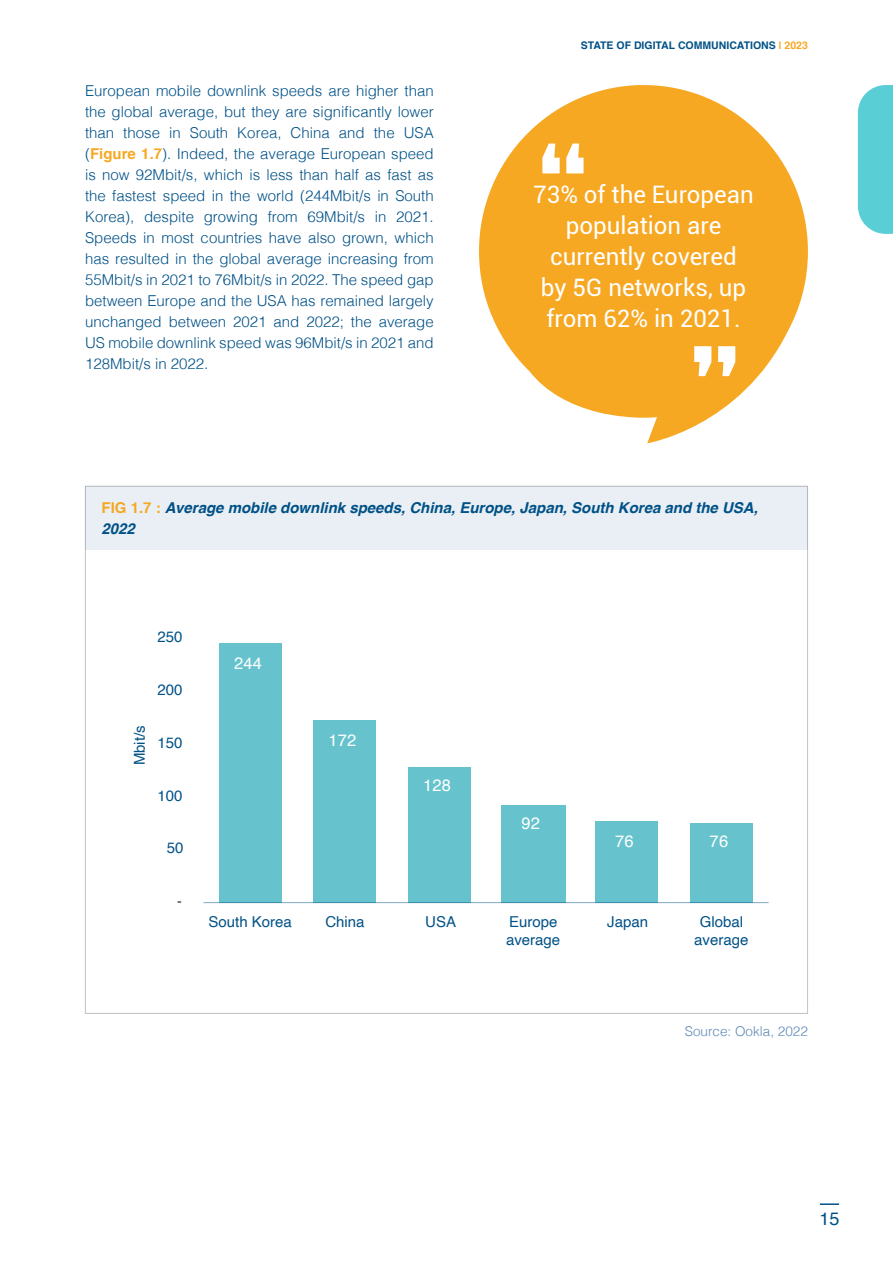
<style>
.page{position:relative;width:893px;height:1263px;background:#fff}
.page>*{position:absolute;margin:0;border:0;box-sizing:border-box;transform-origin:0 0}
.t1{font:24px/30.9px "Roboto";color:#fff;text-align:center}
.t2{font:18px "Helvetica";color:#005187}
.t3{font:16.5px "Helvetica";letter-spacing:.015em;color:#fff}
.t4{font:16.05px "Franklin Gothic";color:#020203}
.t5{font:300 15px/21px "Helvetica";color:#005187;text-align:justify}
.t6{font:italic 700 15px/21px "Helvetica";color:#005187}
.t7{font:15px/18px "Helvetica";color:#025287}
.t8{font:300 13.5px "Helvetica";color:#5d89b5}
.t9{font:700 10.5px "Helvetica";color:#005187}
.s1{font-weight:700;color:#f7a823}
.s2{color:#f7a823}
.s3{font-style:normal;color:#f7a823}
</style>
<div class="page">
<svg style="left:858px;top:85px;width:35px;height:149px;background:#63d1d7"></svg>
<svg style="left:820px;top:1203px;width:19px;height:2px"></svg>
<div style="left:85px;top:486px;width:723px;height:528px;background:#fff;border:1px solid #c3c1c3"></div>
<div style="left:85px;top:486px;width:723px;height:64px;background:#e9eff4"></div>
<div style="left:690px;top:823px;width:63px;height:80px;background:#66c3cd"></div>
<div style="left:596px;top:821px;width:62px;height:82px;background:#66c3cd"></div>
<div style="left:501px;top:805px;width:64px;height:98px;background:#66c3cd"></div>
<div style="left:408px;top:767px;width:63px;height:136px;background:#66c3cd"></div>
<div style="left:314px;top:720px;width:62px;height:183px;background:#66c3cd"></div>
<div style="left:219px;top:644px;width:63px;height:259px;background:#66c3cd"></div>
<hr style="left:203px;top:902px;width:566px;height:1px;background:#025287">
<svg style="left:479px;top:85px;width:329px;height:358px;fill:#f7a823"></svg>
<svg style="left:542px;top:144px;width:18px;height:29px"></svg>
<svg style="left:566px;top:144px;width:18px;height:29px"></svg>
<svg style="left:718px;top:346px;width:17px;height:30px"></svg>
<svg style="left:694px;top:346px;width:17px;height:30px"></svg>
<div style="left:625px;top:354px;width:6px;height:7px;background:#f7a823;border-radius:50%"></div>
<div style="left:640px;top:354px;width:7px;height:7px;background:#f7a823;border-radius:50%"></div>
<div style="left:656px;top:354px;width:6px;height:7px;background:#f7a823;border-radius:50%"></div>
<p class="t5" style="left:85px;top:79px;width:350px">European mobile downlink speeds are higher than the global average, but they are significantly lower than those in South Korea, China and the USA (<span class="s1">Figure 1.7</span>). Indeed, the average European speed is now 92Mbit/s, which is less than half as fast as the fastest speed in the world (244Mbit/s in South Korea), despite growing from 69Mbit/s in 2021.<br>Speeds in most countries have also grown, which has resulted in the global average increasing from 55Mbit/s in 2021 to 76Mbit/s in 2022. The speed gap between Europe and the USA has remained largely unchanged between 2021 and 2022; the average US mobile downlink speed was 96Mbit/s in 2021 and 128Mbit/s in 2022.</p>
<p class="t9" style="left:581px;top:37px;width:229px">STATE OF DIGITAL COMMUNICATIONS <span class="s2">| 2023</span></p>
<h1 class="t1" style="left:533px;top:178px;width:222px">73% of the European population are currently covered<br>by 5G networks, up from 62% in 2021.</h1>
<p class="t6" style="left:102px;top:497px;width:658px"><span class="s3">FIG 1.7 :</span> Average mobile downlink speeds, China, Europe, Japan, South Korea and the USA,<br>2022</p>
<p class="t7" style="left:158px;top:628px;width:27px">250</p>
<p class="t7" style="left:131px;top:765px;width:42px;rotate:-90deg">Mbit/s</p>
<p class="t7" style="left:158px;top:681px;width:27px">200</p>
<p class="t7" style="left:158px;top:734px;width:27px">150</p>
<p class="t7" style="left:158px;top:787px;width:27px">100</p>
<p class="t7" style="left:167px;top:840px;width:18px">50</p>
<p class="t4" style="left:178px;top:891px;width:6px">-</p>
<p class="t3" style="left:234px;top:650px;width:29px">244</p>
<p class="t3" style="left:328px;top:727px;width:29px">172</p>
<p class="t3" style="left:423px;top:772px;width:29px">128</p>
<p class="t3" style="left:521px;top:811px;width:20px">92</p>
<p class="t3" style="left:615px;top:828px;width:20px">76</p>
<p class="t3" style="left:710px;top:828px;width:20px">76</p>
<p class="t7" style="left:209px;top:913px;width:85px">South Korea</p>
<p class="t7" style="left:325px;top:913px;width:41px">China</p>
<p class="t7" style="left:425px;top:913px;width:32px">USA</p>
<p class="t7" style="left:506px;top:913px;width:56px">Europe average</p>
<p class="t7" style="left:607px;top:913px;width:42px">Japan</p>
<p class="t7" style="left:694px;top:913px;width:56px;text-align:center">Global average</p>
<p class="t8" style="left:685px;top:1020px;width:125px">Source: Ookla, 2022</p>
<p class="t2" style="left:819px;top:1205px;width:22px">15</p>
</div>
